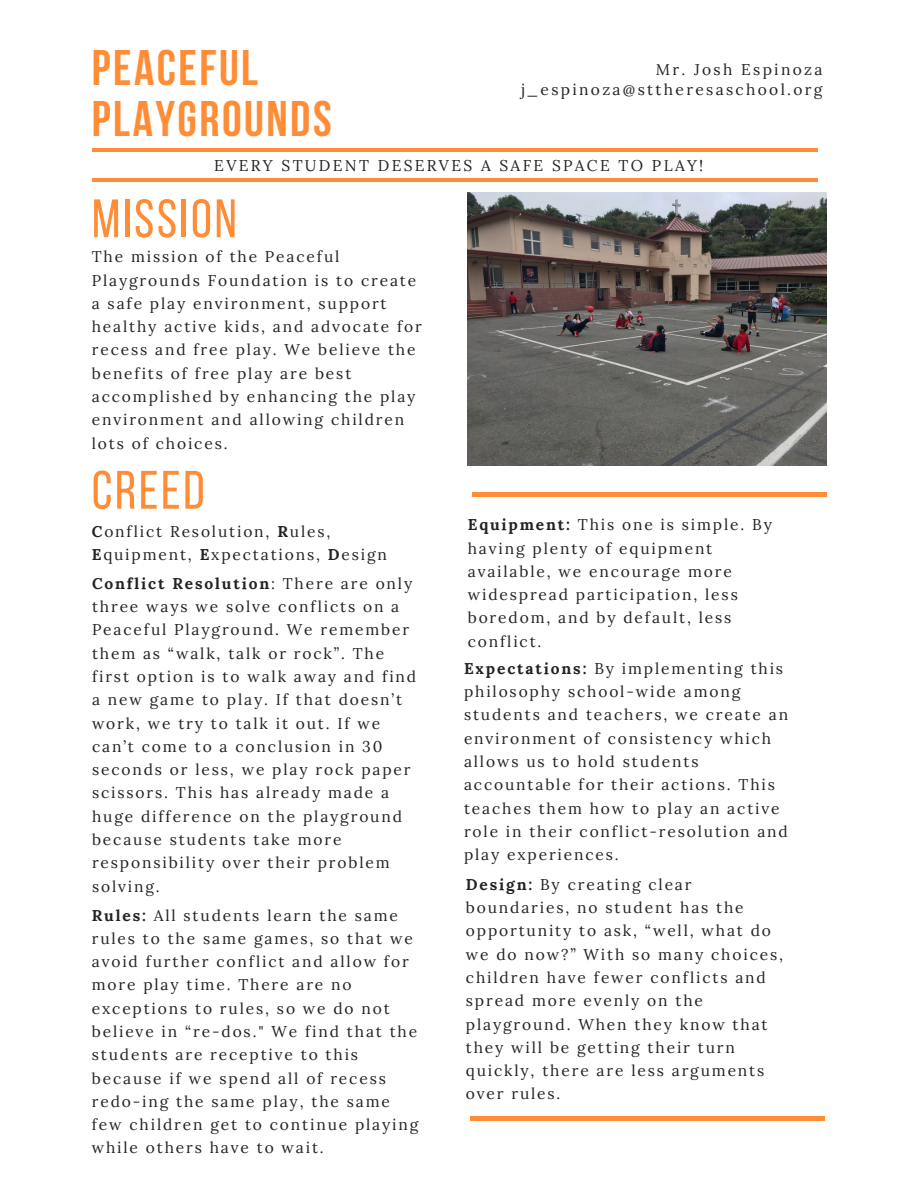
<style>
.page{position:relative;width:918px;height:1188px;background:#fff}
.page>*{position:absolute;margin:0;border:0;box-sizing:border-box;transform-origin:0 0}
.t1{font:54px "Bebas Neue";letter-spacing:.05em;color:#ff8c36}
.t2{font:700 49.8px/50.8px "Bebas Neue";letter-spacing:.05em;color:#ff8c36}
.t3{font:15.6px/23.2px "Lora";letter-spacing:.12em;color:#222}
.t4{font:15.6px/20.1px "Lora";letter-spacing:.15em;color:#222;text-align:right}
.s1{font-weight:700}
</style>
<div class="page">
<hr style="left:92px;top:148px;width:725px;height:4px;background:#ff8c36">
<hr style="left:92px;top:179px;width:725px;height:3px;background:#ff8c36">
<img style="left:468px;top:192px;width:359px;height:274px">
<hr style="left:472px;top:493px;width:355px;height:3px;background:#ff8c36">
<hr style="left:470px;top:1117px;width:355px;height:3px;background:#ff8c36">
<h2 class="t2" style="left:92px;top:48px;width:241px">PEACEFUL<br>PLAYGROUNDS</h2>
<p class="t4" style="left:521px;top:59px;width:303px">Mr. Josh Espinoza j_espinoza@sttheresaschool.org</p>
<p class="t4" style="left:214px;top:155px;width:491px">EVERY STUDENT DESERVES A SAFE SPACE TO PLAY!</p>
<h1 class="t1" style="left:92px;top:197px;width:146px">MISSION</h1>
<p class="t3" style="left:92px;top:245px;width:332px">The mission of the Peaceful<br>Playgrounds Foundation is to create a safe play environment, support healthy active kids, and advocate for recess and free play. We believe the benefits of free play are best accomplished by enhancing the play environment and allowing children lots of choices.</p>
<h1 class="t1" style="left:92px;top:468px;width:114px">CREED</h1>
<p class="t3" style="left:92px;top:520px;width:297px"><span class="s1">C</span>onflict Resolution, <span class="s1">R</span>ules,<br><span class="s1">E</span>quipment, <span class="s1">E</span>xpectations, <span class="s1">D</span>esign</p>
<p class="t3" style="left:468px;top:513px;width:306px"><span class="s1">Equipment:</span> This one is simple. By having plenty of equipment available, we encourage more widespread participation, less boredom, and by default, less conflict.</p>
<p class="t3" style="left:464px;top:657px;width:326px"><span class="s1">Expectations:</span> By implementing this philosophy school-wide among students and teachers, we create an environment of consistency which allows us to hold students accountable for their actions. This teaches them how to play an active role in their conflict-resolution and play experiences.</p>
<p class="t3" style="left:92px;top:572px;width:326px"><span class="s1">Conflict Resolution</span>: There are only three ways we solve conflicts on a<br>Peaceful Playground. We remember them as “walk, talk or rock”. The first option is to walk away and find a new game to play. If that doesn’t work, we try to talk it out. If we can’t come to a conclusion in 30 seconds or less, we play rock paper scissors. This has already made a huge difference on the playground because students take more responsibility over their problem solving.</p>
<p class="t3" style="left:466px;top:873px;width:319px"><span class="s1">Design:</span> By creating clear boundaries, no student has the opportunity to ask, “well, what do we do now?” With so many choices, children have fewer conflicts and spread more evenly on the playground. When they know that they will be getting their turn quickly, there are less arguments over rules.</p>
<p class="t3" style="left:92px;top:903px;width:328px"><span class="s1">Rules:</span> All students learn the same rules to the same games, so that we avoid further conflict and allow for more play time. There are no exceptions to rules, so we do not believe in “re-dos." We find that the students are receptive to this because if we spend all of recess redo-ing the same play, the same few children get to continue playing while others have to wait.</p>
</div>
